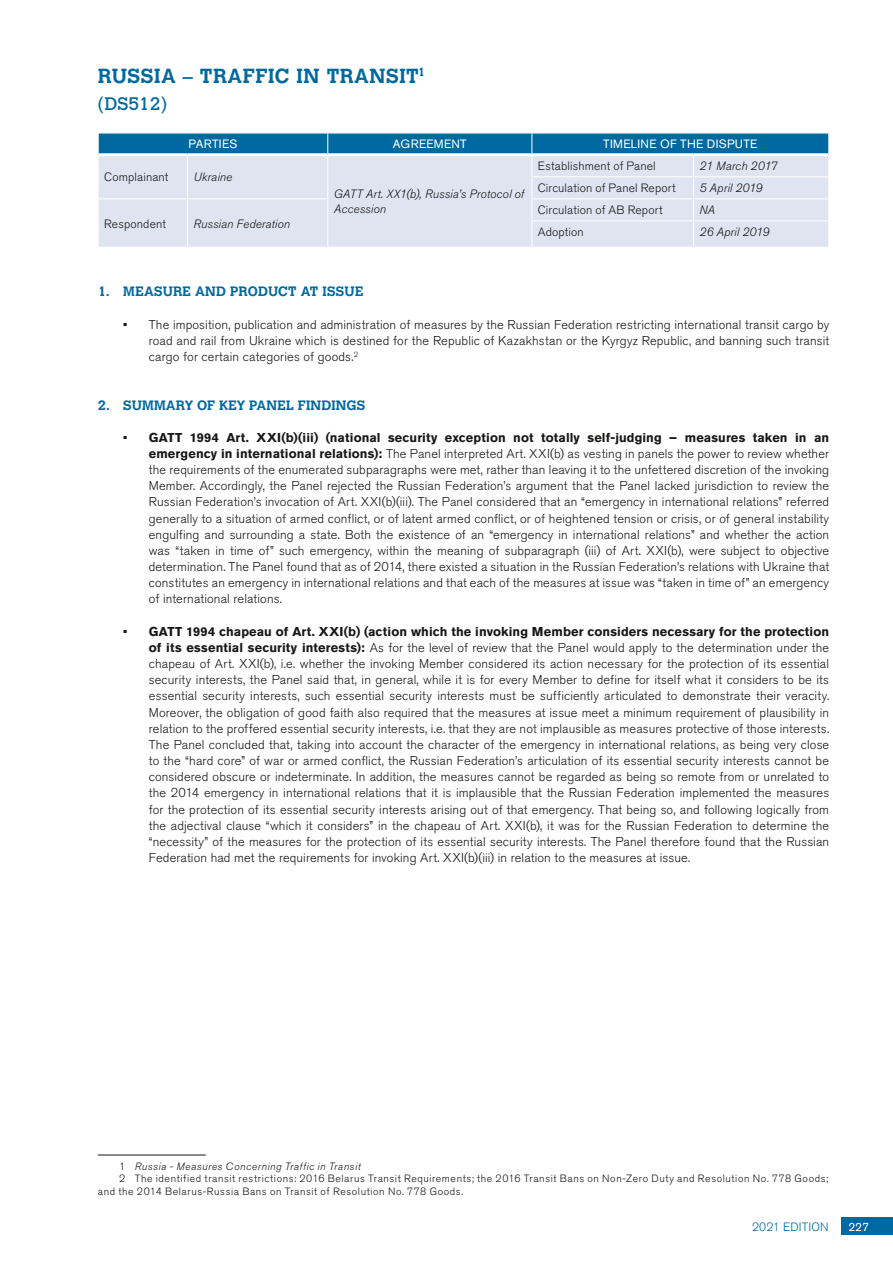
<style>
.page{position:relative;width:893px;height:1263px;background:#fff}
.page>*{position:absolute;margin:0;border:0;box-sizing:border-box;transform-origin:0 0}
.head1{font:700 20.25px "Calvert MT Std";letter-spacing:.025em;color:#00699f}
.head2{font:18px "Calvert MT Std";color:#00699f}
.head3{font:700 13.5px "Calvert MT Std";letter-spacing:.01em;color:#00699f}
.body_texte{font:300 12.75px/16.2px "Akzidenz Grotesk BE";letter-spacing:.01em;color:#181716;text-align:justify}
.tab_roman{font:italic 300 12px/14.4px "Akzidenz Grotesk BE";letter-spacing:.015em;color:#181716}
.tab_roman-2{font:300 12px "Akzidenz Grotesk BE";letter-spacing:.01em;color:#181716}
.tab_head1{font:12px "Akzidenz Grotesk BE";letter-spacing:.025em;color:#fff}
.t1{font:300 12px "Akzidenz Grotesk BE";letter-spacing:.015em;color:#00699f}
.footnotes{font:300 10.5px/12.6px "Akzidenz Grotesk BE";letter-spacing:.055em;color:#181716}
.footnotes-2{font:italic 300 10.5px "Akzidenz Grotesk BE";letter-spacing:.055em;color:#181716}
.s1{font-weight:500}
.s2{font-weight:700}
.s3{font-style:normal}
</style>
<div class="page">
<div style="left:841px;top:1218px;width:52px;height:17px;background:#00699f"></div>
<svg style="left:98px;top:133px;width:731px;height:114px;background:#b8d0e3"></svg>
<hr style="left:99px;top:153px;width:88px;height:3px;background:#fff">
<hr style="left:187px;top:153px;width:141px;height:3px;background:#fff">
<hr style="left:328px;top:153px;width:204px;height:3px;background:#fff">
<hr style="left:532px;top:153px;width:161px;height:3px;background:#fff">
<hr style="left:693px;top:153px;width:135px;height:3px;background:#fff">
<hr style="left:98px;top:1155px;width:108px;height:1px;background:#181716">
<p class="head1" style="left:98px;top:63px;width:329px">RUSSIA – TRAFFIC IN TRANSIT<sup>1</sup></p>
<p class="head2" style="left:98px;top:93px;width:71px">(DS512)</p>
<p class="tab_head1" style="left:188px;top:137px;width:50px">PARTIES</p>
<p class="tab_head1" style="left:393px;top:137px;width:75px">AGREEMENT</p>
<p class="tab_head1" style="left:603px;top:137px;width:156px">TIMELINE OF THE DISPUTE</p>
<p class="tab_roman-2" style="left:104px;top:170px;width:66px">Complainant</p>
<p class="tab_roman" style="left:193px;top:170px;width:40px">Ukraine</p>
<p class="tab_roman" style="left:334px;top:187px;width:192px">GATT Art. XX1(b), Russia’s Protocol of<br>Accession</p>
<p class="tab_roman-2" style="left:538px;top:159px;width:119px">Establishment of Panel</p>
<p class="tab_roman" style="left:699px;top:159px;width:79px">21 March 2017</p>
<p class="tab_roman-2" style="left:538px;top:181px;width:139px">Circulation of Panel Report</p>
<p class="tab_roman" style="left:699px;top:181px;width:65px">5 April 2019</p>
<p class="tab_roman-2" style="left:538px;top:203px;width:126px">Circulation of AB Report</p>
<p class="tab_roman" style="left:699px;top:203px;width:17px">NA</p>
<p class="tab_roman-2" style="left:538px;top:225px;width:47px">Adoption</p>
<p class="tab_roman" style="left:699px;top:225px;width:71px">26 April 2019</p>
<p class="tab_roman-2" style="left:104px;top:217px;width:63px">Respondent</p>
<p class="tab_roman" style="left:193px;top:216px;width:98px">Russian Federation</p>
<p class="head3" style="left:98px;top:283px;width:267px">1. MEASURE AND PRODUCT AT ISSUE</p>
<p class="body_texte" style="left:149px;top:316px;width:682px;text-indent:-26px"><span class="s1">•</span> The imposition, publication and administration of measures by the Russian Federation restricting international transit cargo by road and rail from Ukraine which is destined for the Republic of Kazakhstan or the Kyrgyz Republic, and banning such transit cargo for certain categories of goods.<sup>2</sup></p>
<p class="head3" style="left:98px;top:396px;width:269px">2. SUMMARY OF KEY PANEL FINDINGS</p>
<p class="body_texte" style="left:149px;top:430px;width:682px;text-indent:-26px"><span class="s1">•</span> <span class="s2">GATT 1994 Art. XXI(b)(iii) (national security exception not totally self-judging – measures taken in an emergency in international relations):</span> The Panel interpreted Art. XXI(b) as vesting in panels the power to review whether the requirements of the enumerated subparagraphs were met, rather than leaving it to the unfettered discretion of the invoking Member. Accordingly, the Panel rejected the Russian Federation’s argument that the Panel lacked jurisdiction to review the Russian Federation’s invocation of Art. XXI(b)(iii). The Panel considered that an “emergency in international relations” referred generally to a situation of armed conflict, or of latent armed conflict, or of heightened tension or crisis, or of general instability engulfing and surrounding a state. Both the existence of an “emergency in international relations” and whether the action was “taken in time of” such emergency, within the meaning of subparagraph (iii) of Art. XXI(b), were subject to objective determination. The Panel found that as of 2014, there existed a situation in the Russian Federation’s relations with Ukraine that constitutes an emergency in international relations and that each of the measures at issue was “taken in time of” an emergency of international relations.</p>
<p class="body_texte" style="left:149px;top:623px;width:682px;text-indent:-26px"><span class="s1">•</span> <span class="s2">GATT 1994 chapeau of Art. XXI(b) (action which the invoking Member considers necessary for the protection of its essential security interests):</span> As for the level of review that the Panel would apply to the determination under the chapeau of Art. XXI(b), i.e. whether the invoking Member considered its action necessary for the protection of its essential security interests, the Panel said that, in general, while it is for every Member to define for itself what it considers to be its essential security interests, such essential security interests must be sufficiently articulated to demonstrate their veracity.<br>Moreover, the obligation of good faith also required that the measures at issue meet a minimum requirement of plausibility in relation to the proffered essential security interests, i.e. that they are not implausible as measures protective of those interests.<br>The Panel concluded that, taking into account the character of the emergency in international relations, as being very close to the “hard core” of war or armed conflict, the Russian Federation’s articulation of its essential security interests cannot be considered obscure or indeterminate. In addition, the measures cannot be regarded as being so remote from or unrelated to the 2014 emergency in international relations that it is implausible that the Russian Federation implemented the measures for the protection of its essential security interests arising out of that emergency. That being so, and following logically from the adjectival clause “which it considers” in the chapeau of Art. XXI(b), it was for the Russian Federation to determine the “necessity” of the measures for the protection of its essential security interests. The Panel therefore found that the Russian Federation had met the requirements for invoking Art. XXI(b)(iii) in relation to the measures at issue.</p>
<p class="footnotes-2" style="left:119px;top:1160px;width:243px"><span class="s3">1</span> Russia - Measures Concerning Traffic in Transit</p>
<p class="footnotes" style="left:98px;top:1172px;width:732px;text-indent:21px">2 The identified transit restrictions: 2016 Belarus Transit Requirements; the 2016 Transit Bans on Non-Zero Duty and Resolution No. 778 Goods; and the 2014 Belarus-Russia Bans on Transit of Resolution No. 778 Goods.</p>
<p class="t1" style="left:752px;top:1220px;width:78px">2021 EDITION</p>
<p class="tab_head1" style="left:848px;top:1220px;width:22px">227</p>
</div>
